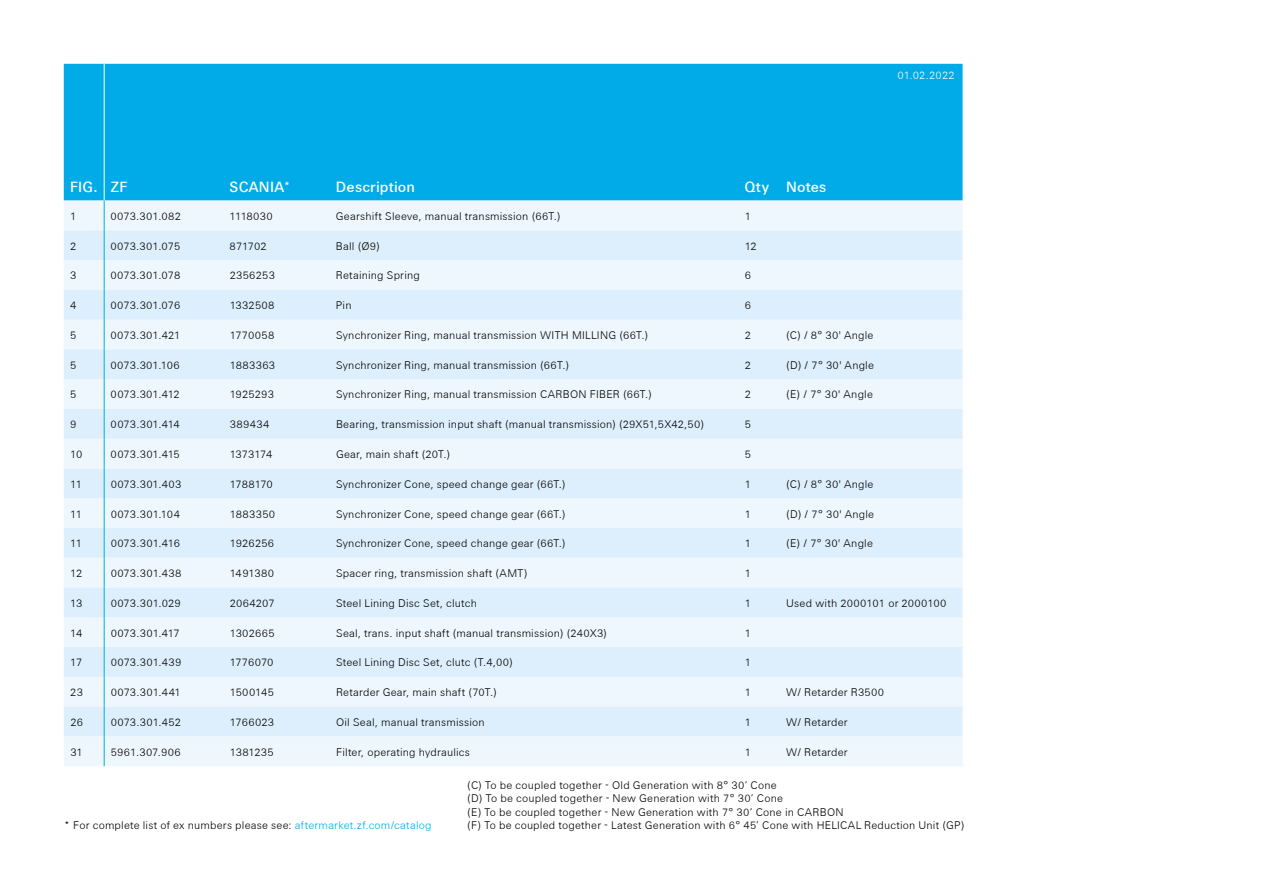
<style>
.page{position:relative;width:1263px;height:893px;background:#fff}
.page>*{position:absolute;margin:0;border:0;box-sizing:border-box;transform-origin:0 0}
.t1{font:500 15px "ZF Sans";letter-spacing:.01em;color:#fff}
.t2{font:300 11.25px/13.5px "ZF Sans";letter-spacing:.015em;color:#000}
.t3{font:300 11.25px "ZF Sans";letter-spacing:-.005em;color:#000}
.t4{font:300 11.25px "ZF Sans";letter-spacing:-.015em;color:#000}
.t5{font:300 11.25px "ZF Sans";letter-spacing:.015em;color:#fff}
.t6{font:300 11.25px "ZF Sans";letter-spacing:-.025em;color:#000}
.s1{font-weight:300}
.s2{color:#00abe7}
</style>
<div class="page">
<div style="left:64px;top:64px;width:898px;height:137px;background:#00abe7"></div>
<div style="left:64px;top:201px;width:898px;height:565px;background:#eef7fe"></div>
<svg style="left:64px;top:230px;width:898px;height:506px;background:#e4f2fc"></svg>
<hr style="left:104px;top:64px;width:1px;height:137px;background:#fff">
<svg style="left:104px;top:201px;width:1px;height:29px"></svg>
<hr style="left:104px;top:230px;width:1px;height:30px;background:#00abe7">
<hr style="left:104px;top:260px;width:1px;height:30px;background:#00abe7">
<hr style="left:104px;top:290px;width:1px;height:30px;background:#00abe7">
<svg style="left:104px;top:320px;width:1px;height:29px"></svg>
<hr style="left:104px;top:349px;width:1px;height:30px;background:#00abe7">
<hr style="left:104px;top:379px;width:1px;height:30px;background:#00abe7">
<hr style="left:104px;top:409px;width:1px;height:30px;background:#00abe7">
<svg style="left:104px;top:439px;width:1px;height:29px"></svg>
<hr style="left:104px;top:468px;width:1px;height:30px;background:#00abe7">
<hr style="left:104px;top:498px;width:1px;height:30px;background:#00abe7">
<hr style="left:104px;top:528px;width:1px;height:30px;background:#00abe7">
<svg style="left:104px;top:558px;width:1px;height:29px"></svg>
<hr style="left:104px;top:587px;width:1px;height:30px;background:#00abe7">
<hr style="left:104px;top:617px;width:1px;height:30px;background:#00abe7">
<hr style="left:104px;top:647px;width:1px;height:30px;background:#00abe7">
<hr style="left:104px;top:677px;width:1px;height:30px;background:#00abe7">
<svg style="left:104px;top:707px;width:1px;height:29px"></svg>
<hr style="left:104px;top:736px;width:1px;height:30px;background:#00abe7">
<p class="t5" style="left:897px;top:69px;width:59px">01.02.2022</p>
<h1 class="t1" style="left:70px;top:178px;width:59px">FIG. ZF</h1>
<h1 class="t1" style="left:230px;top:178px;width:63px">SCANIA<span class="s1">*</span></h1>
<h1 class="t1" style="left:336px;top:178px;width:81px">Description</h1>
<h1 class="t1" style="left:745px;top:178px;width:83px">Qty Notes</h1>
<p class="t2" style="left:70px;top:209px;width:8px">1</p>
<p class="t2" style="left:111px;top:209px;width:72px">0073.301.082</p>
<p class="t3" style="left:230px;top:209px;width:45px">1118030</p>
<p class="t2" style="left:336px;top:209px;width:226px">Gearshift Sleeve, manual transmission (66T.)</p>
<p class="t2" style="left:745px;top:209px;width:8px">1</p>
<p class="t2" style="left:70px;top:239px;width:8px">2</p>
<p class="t3" style="left:111px;top:239px;width:71px">0073.301.075</p>
<p class="t2" style="left:230px;top:239px;width:39px">871702</p>
<p class="t2" style="left:336px;top:239px;width:45px">Ball (Ø9)</p>
<p class="t2" style="left:745px;top:239px;width:14px">12</p>
<p class="t2" style="left:70px;top:269px;width:8px">3</p>
<p class="t3" style="left:111px;top:269px;width:71px">0073.301.078</p>
<p class="t2" style="left:230px;top:269px;width:47px">2356253</p>
<p class="t2" style="left:336px;top:269px;width:85px">Retaining Spring</p>
<p class="t2" style="left:745px;top:269px;width:8px">6</p>
<p class="t2" style="left:70px;top:299px;width:8px">4</p>
<p class="t3" style="left:111px;top:299px;width:71px">0073.301.076</p>
<p class="t2" style="left:230px;top:299px;width:46px">1332508</p>
<p class="t2" style="left:336px;top:299px;width:17px">Pin</p>
<p class="t2" style="left:745px;top:299px;width:8px">6</p>
<p class="t2" style="left:70px;top:329px;width:8px">5</p>
<p class="t3" style="left:111px;top:329px;width:71px">0073.301.421</p>
<p class="t2" style="left:230px;top:329px;width:46px">1770058</p>
<p class="t2" style="left:336px;top:329px;width:314px">Synchronizer Ring, manual transmission WITH MILLING (66T.)</p>
<p class="t2" style="left:745px;top:329px;width:8px">2</p>
<p class="t2" style="left:786px;top:329px;width:89px">(C) / 8° 30' Angle</p>
<p class="t2" style="left:70px;top:358px;width:8px">5</p>
<p class="t3" style="left:111px;top:358px;width:71px">0073.301.106</p>
<p class="t2" style="left:230px;top:358px;width:47px">1883363</p>
<p class="t2" style="left:336px;top:358px;width:235px">Synchronizer Ring, manual transmission (66T.)</p>
<p class="t2" style="left:745px;top:358px;width:8px">2</p>
<p class="t2" style="left:786px;top:358px;width:89px">(D) / 7° 30' Angle</p>
<p class="t2" style="left:70px;top:388px;width:8px">5</p>
<p class="t3" style="left:111px;top:388px;width:71px">0073.301.412</p>
<p class="t2" style="left:230px;top:388px;width:46px">1925293</p>
<p class="t2" style="left:336px;top:388px;width:317px">Synchronizer Ring, manual transmission CARBON FIBER (66T.)</p>
<p class="t2" style="left:745px;top:388px;width:8px">2</p>
<p class="t2" style="left:786px;top:388px;width:88px">(E) / 7° 30' Angle</p>
<p class="t2" style="left:70px;top:418px;width:8px">9</p>
<p class="t3" style="left:111px;top:418px;width:71px">0073.301.414</p>
<p class="t2" style="left:230px;top:418px;width:41px">389434</p>
<p class="t2" style="left:336px;top:418px;width:370px">Bearing, transmission input shaft (manual transmission) (29X51,5X42,50)</p>
<p class="t2" style="left:745px;top:418px;width:8px">5</p>
<p class="t2" style="left:70px;top:448px;width:14px">10</p>
<p class="t3" style="left:111px;top:448px;width:71px">0073.301.415</p>
<p class="t6" style="left:230px;top:448px;width:44px">1373174</p>
<p class="t2" style="left:336px;top:448px;width:116px">Gear, main shaft (20T.)</p>
<p class="t2" style="left:745px;top:448px;width:8px">5</p>
<p class="t2" style="left:70px;top:477px;width:13px">11</p>
<p class="t2" style="left:111px;top:477px;width:72px">0073.301.403</p>
<p class="t4" style="left:230px;top:477px;width:45px">1788170</p>
<p class="t2" style="left:336px;top:477px;width:231px">Synchronizer Cone, speed change gear (66T.)</p>
<p class="t2" style="left:745px;top:477px;width:8px">1</p>
<p class="t2" style="left:786px;top:477px;width:89px">(C) / 8° 30' Angle</p>
<p class="t2" style="left:70px;top:507px;width:13px">11</p>
<p class="t3" style="left:111px;top:507px;width:71px">0073.301.104</p>
<p class="t2" style="left:230px;top:507px;width:47px">1883350</p>
<p class="t2" style="left:336px;top:507px;width:231px">Synchronizer Cone, speed change gear (66T.)</p>
<p class="t2" style="left:745px;top:507px;width:8px">1</p>
<p class="t2" style="left:786px;top:507px;width:89px">(D) / 7° 30' Angle</p>
<p class="t2" style="left:70px;top:537px;width:13px">11</p>
<p class="t3" style="left:111px;top:537px;width:71px">0073.301.416</p>
<p class="t2" style="left:230px;top:537px;width:46px">1926256</p>
<p class="t2" style="left:336px;top:537px;width:231px">Synchronizer Cone, speed change gear (66T.)</p>
<p class="t2" style="left:745px;top:537px;width:8px">1</p>
<p class="t2" style="left:786px;top:537px;width:88px">(E) / 7° 30' Angle</p>
<p class="t2" style="left:70px;top:567px;width:14px">12</p>
<p class="t2" style="left:111px;top:567px;width:72px">0073.301.438</p>
<p class="t2" style="left:230px;top:567px;width:46px">1491380</p>
<p class="t2" style="left:336px;top:567px;width:193px">Spacer ring, transmission shaft (AMT)</p>
<p class="t2" style="left:745px;top:567px;width:8px">1</p>
<p class="t2" style="left:70px;top:596px;width:14px">13</p>
<p class="t2" style="left:111px;top:596px;width:72px">0073.301.029</p>
<p class="t2" style="left:230px;top:596px;width:47px">2064207</p>
<p class="t2" style="left:336px;top:596px;width:142px">Steel Lining Disc Set, clutch</p>
<p class="t2" style="left:745px;top:596px;width:8px">1</p>
<p class="t2" style="left:786px;top:596px;width:162px">Used with 2000101 or 2000100</p>
<p class="t2" style="left:70px;top:626px;width:14px">14</p>
<p class="t3" style="left:111px;top:626px;width:71px">0073.301.417</p>
<p class="t2" style="left:230px;top:626px;width:47px">1302665</p>
<p class="t2" style="left:336px;top:626px;width:272px">Seal, trans. input shaft (manual transmission) (240X3)</p>
<p class="t2" style="left:745px;top:626px;width:8px">1</p>
<p class="t2" style="left:70px;top:656px;width:14px">17</p>
<p class="t2" style="left:111px;top:656px;width:72px">0073.301.439</p>
<p class="t4" style="left:230px;top:656px;width:45px">1776070</p>
<p class="t2" style="left:336px;top:656px;width:178px">Steel Lining Disc Set, clutc (T.4,00)</p>
<p class="t2" style="left:745px;top:656px;width:8px">1</p>
<p class="t2" style="left:70px;top:686px;width:14px">23</p>
<p class="t3" style="left:111px;top:686px;width:72px">0073.301.441</p>
<p class="t2" style="left:230px;top:686px;width:46px">1500145</p>
<p class="t2" style="left:336px;top:686px;width:162px">Retarder Gear, main shaft (70T.)</p>
<p class="t2" style="left:745px;top:686px;width:8px">1</p>
<p class="t2" style="left:786px;top:686px;width:99px">W/ Retarder R3500</p>
<p class="t2" style="left:70px;top:716px;width:14px">26</p>
<p class="t2" style="left:111px;top:716px;width:72px">0073.301.452</p>
<p class="t2" style="left:230px;top:716px;width:46px">1766023</p>
<p class="t2" style="left:336px;top:716px;width:150px">Oil Seal, manual transmission</p>
<p class="t2" style="left:745px;top:716px;width:8px">1</p>
<p class="t2" style="left:786px;top:716px;width:63px">W/ Retarder</p>
<p class="t2" style="left:70px;top:745px;width:14px">31</p>
<p class="t2" style="left:111px;top:745px;width:71px">5961.307.906</p>
<p class="t2" style="left:230px;top:745px;width:46px">1381235</p>
<p class="t2" style="left:336px;top:745px;width:135px">Filter, operating hydraulics</p>
<p class="t2" style="left:745px;top:745px;width:8px">1</p>
<p class="t2" style="left:786px;top:745px;width:63px">W/ Retarder</p>
<p class="t2" style="left:64px;top:819px;width:369px">* For complete list of ex numbers please see: <span class="s2">aftermarket.zf.com/catalog</span></p>
<p class="t2" style="left:467px;top:778px;width:499px">(C) To be coupled together - Old Generation with 8° 30’ Cone<br>(D) To be coupled together - New Generation with 7° 30’ Cone<br>(E) To be coupled together - New Generation with 7° 30’ Cone in CARBON<br>(F) To be coupled together - Latest Generation with 6° 45’ Cone with HELICAL Reduction Unit (GP)</p>
</div>
